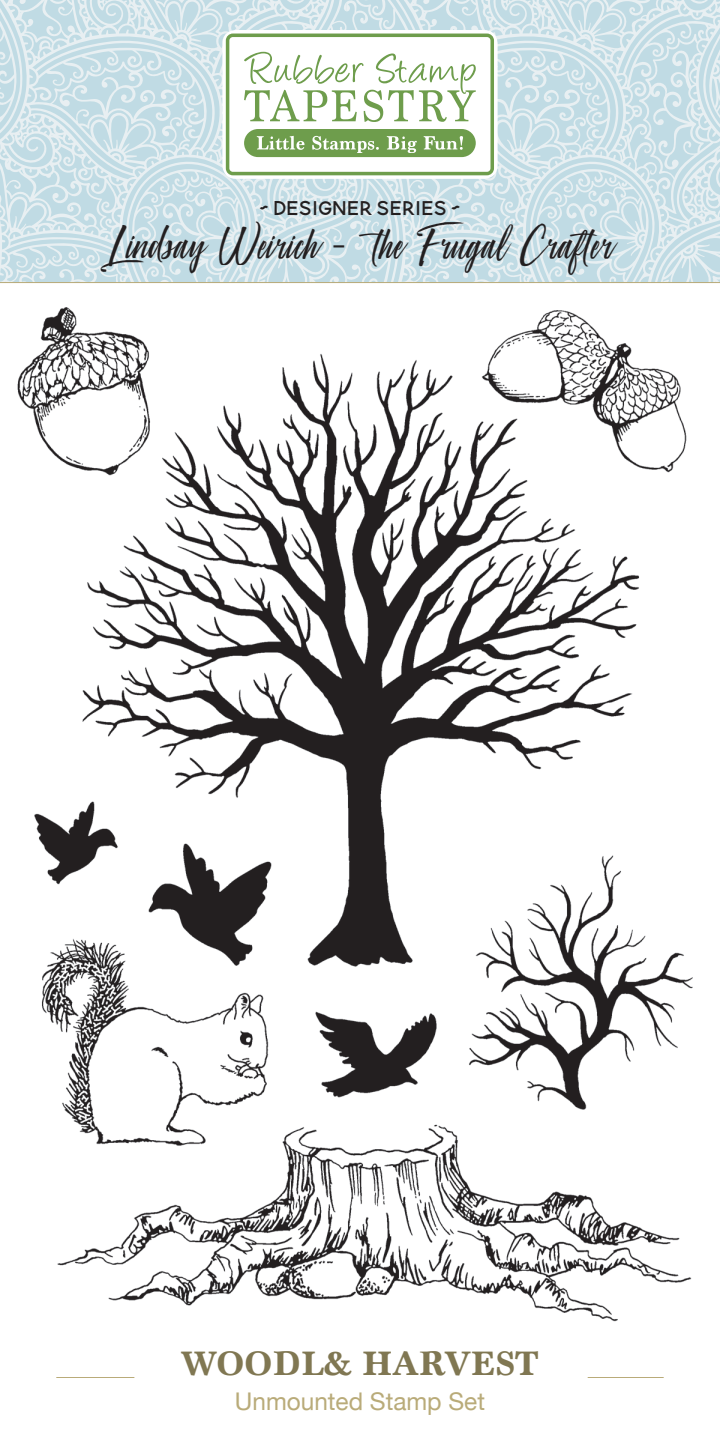
<style>
.page{position:relative;width:720px;height:1440px;background:#fff}
.page>*{position:absolute;margin:0;border:0;box-sizing:border-box;transform-origin:0 0}
.t1{font:45px "Crown Heights";color:#231f20}
.t2{font:700 35.5px "Marion";color:#807752}
.t3{font:35px "Blooming Elegant Sans";color:#231f20}
.t4{font:24.25px "Helvetica Neue";color:#b9ab79}
.s1{font-family:"Marion"}
</style>
<div class="page">
<svg style="left:494px;top:0;width:226px;height:282px;background:#cee2e9"></svg>
<svg style="left:705px;top:0;width:15px;height:139px;background:#d1e3ea"></svg>
<svg style="left:533px;top:154px;width:187px;height:128px;background:#cee2e8"></svg>
<svg style="left:0;top:0;width:129px;height:282px;background:#cee2e8"></svg>
<img style="left:17px;top:307px;width:676px;height:1015px">
<hr style="left:56px;top:1377px;width:78px;height:1px;background:#b9ab79">
<hr style="left:0;top:282px;width:720px;height:1px;background:#b9ab79">
<svg style="left:129px;top:0;width:365px;height:282px"></svg>
<hr style="left:588px;top:1377px;width:76px;height:1px;background:#b9ab79">
<p class="t3" style="left:259px;top:182px;width:203px">~ Designer Series ~</p>
<p class="t1" style="left:105px;top:216px;width:510px">Lindsay Weirich <span class="s1">-</span> the Frugal Crafter</p>
<p class="t2" style="left:182px;top:1342px;width:358px">WOODL&amp; HARVEST</p>
<p class="t4" style="left:235px;top:1384px;width:252px">Unmounted Stamp Set</p>
</div>
